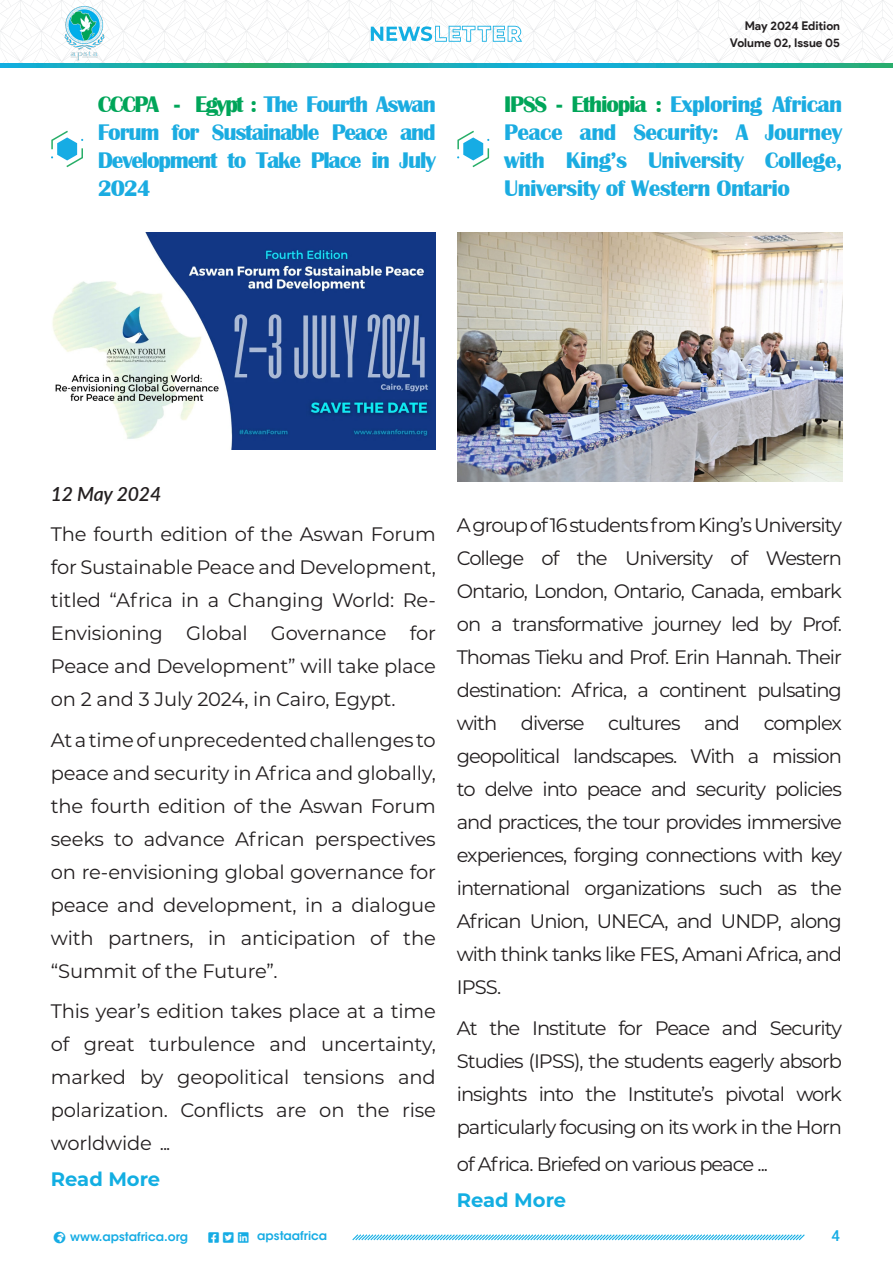
<style>
.page{position:relative;width:893px;height:1263px;background:#fff}
.page>*{position:absolute;margin:0;border:0;box-sizing:border-box;transform-origin:0 0}
.t1{font:700 23.25px/27.9px "Britannic";letter-spacing:-.04em;color:#1bace1;text-align:justify}
.t2{font:19.5px/33px "Montserrat";letter-spacing:-.02em;color:#231f20;text-align:justify}
.t3{font:19.5px "Montserrat";letter-spacing:-.05em;color:#231f20}
.t4{font:700 19.5px "Montserrat";color:#13aee2}
.t5{font:italic 600 19.5px "Lato";letter-spacing:-.01em;color:#231f20}
.t6{font:500 15px "Roboto";color:#16ace4}
.t7{font:600 12px "ITC Avant Garde Std";color:#16ace4}
.t8{font:700 12px/16.8px "Product Sans";letter-spacing:-.005em;color:#231f20;text-align:right}
.s1{color:#00a559}
</style>
<div class="page">
<svg style="left:352px;top:1234px;width:453px;height:7px"></svg>
<svg style="left:0;top:64px;width:893px;height:4px;background:#1badaa"></svg>
<svg style="left:0;top:0;width:893px;height:64px"></svg>
<img style="left:52px;top:233px;width:384px;height:216px">
<svg style="left:457px;top:131px;width:32px;height:36px"></svg>
<svg style="left:51px;top:131px;width:32px;height:36px"></svg>
<img style="left:457px;top:233px;width:385px;height:249px">
<p class="t1" style="left:98px;top:91px;width:340px"><span class="s1">CCCPA - Egypt :</span> The Fourth Aswan Forum for Sustainable Peace and Development to Take Place in July 2024</p>
<p class="t8" style="left:730px;top:18px;width:112px">May 2024 Edition<br>Volume 02, Issue 05</p>
<p class="t1" style="left:504px;top:91px;width:340px"><span class="s1">IPSS - Ethiopia :</span> Exploring African Peace and Security: A Journey with King’s University College, University of Western Ontario</p>
<p class="t5" style="left:51px;top:479px;width:112px">12 May 2024</p>
<p class="t2" style="left:51px;top:517px;width:387px">The fourth edition of the Aswan Forum for Sustainable Peace and Development, titled “Africa in a Changing World: Re-Envisioning Global Governance for Peace and Development” will take place on 2 and 3 July 2024, in Cairo, Egypt.</p>
<p class="t2" style="left:51px;top:722px;width:387px">At a time of unprecedented challenges to peace and security in Africa and globally, the fourth edition of the Aswan Forum seeks to advance African perspectives on re-envisioning global governance for peace and development, in a dialogue with partners, in anticipation of the “Summit of the Future”.</p>
<p class="t2" style="left:51px;top:994px;width:387px">This year’s edition takes place at a time of great turbulence and uncertainty, marked by geopolitical tensions and polarization. Conflicts are on the rise worldwide ...</p>
<p class="t4" style="left:51px;top:1164px;width:111px">Read More</p>
<p class="t2" style="left:457px;top:508px;width:387px">A group of 16 students from King’s University College of the University of Western Ontario, London, Ontario, Canada, embark on a transformative journey led by Prof.<br>Thomas Tieku and Prof. Erin Hannah. Their destination: Africa, a continent pulsating with diverse cultures and complex geopolitical landscapes. With a mission to delve into peace and security policies and practices, the tour provides immersive experiences, forging connections with key international organizations such as the African Union, UNECA, and UNDP, along with think tanks like FES, Amani Africa, and IPSS.</p>
<p class="t2" style="left:457px;top:1010px;width:387px">At the Institute for Peace and Security Studies (IPSS), the students eagerly absorb insights into the Institute’s pivotal work particularly focusing on its work in the Horn</p>
<p class="t3" style="left:457px;top:1151px;width:313px">of Africa. Briefed on various peace ...</p>
<p class="t4" style="left:457px;top:1185px;width:111px">Read More</p>
<p class="t7" style="left:54px;top:1229px;width:136px">●□ www.apstafrica.org</p>
<p class="t7" style="left:223px;top:1228px;width:105px">▼▼▼▲❑◆ ●■■ apstaafrica</p>
<p class="t6" style="left:831px;top:1225px;width:10px">4</p>
</div>
